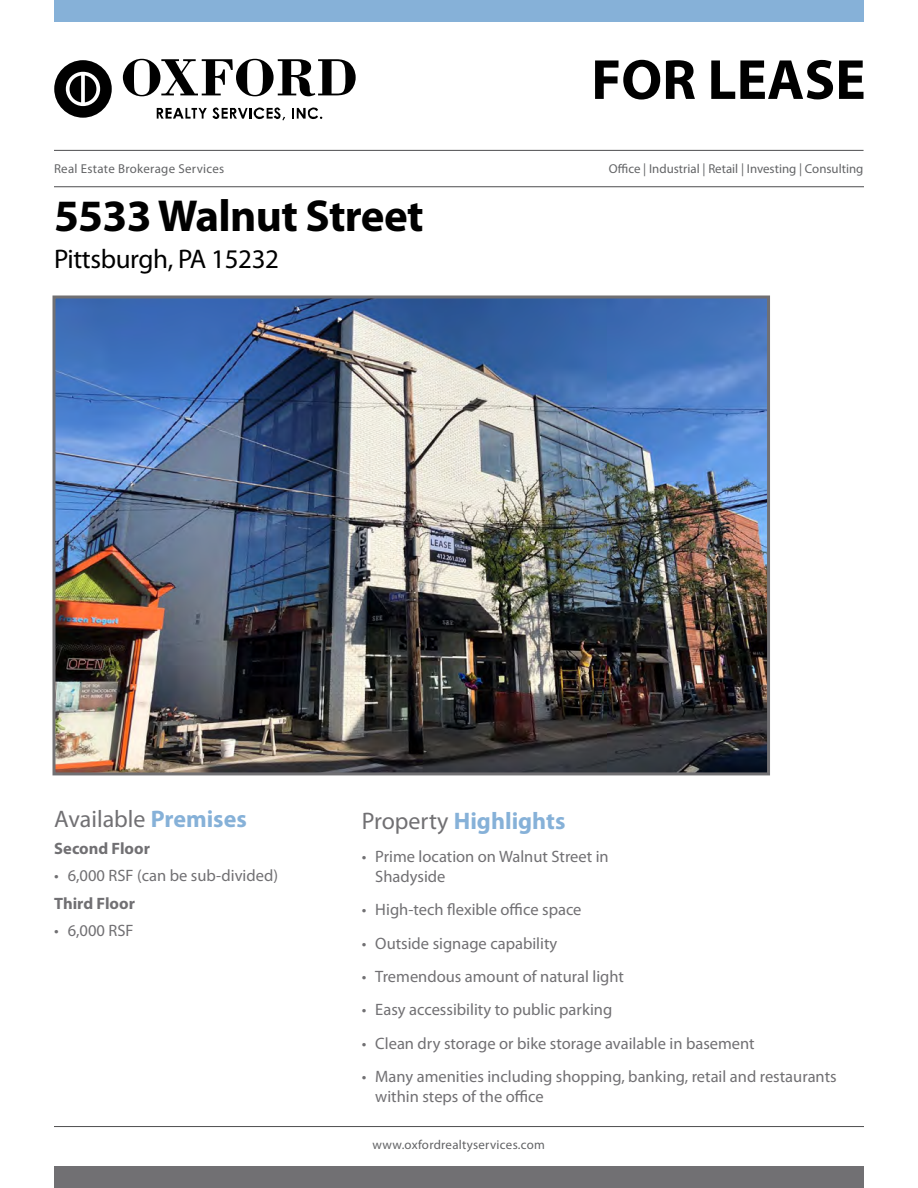
<style>
.page{position:relative;width:918px;height:1188px;background:#fff}
.page>*{position:absolute;margin:0;border:0;box-sizing:border-box;transform-origin:0 0}
.t1{font:700 57px "Myriad Pro";color:#000}
.t2{font:700 45px "Myriad Pro";letter-spacing:-.015em;color:#000}
.t3{font:27px "Myriad Pro";letter-spacing:-.015em;color:#000}
.t4{font:700 24px "Myriad Pro";color:#86b1d8}
.t5{font:24px "Myriad Pro";color:#717073}
.t6{font:16.5px/19.8px "Myriad Pro";color:#717073}
.t7{font:700 16.5px "Myriad Pro";color:#717073}
.t8{font:12.9px "Myriad Pro";letter-spacing:.015em;color:#636466}
.s1{font-weight:700;color:#86b1d8}
.s2{font-weight:400;color:#717073}
</style>
<div class="page">
<div style="left:54px;top:1166px;width:810px;height:22px;background:#717073"></div>
<div style="left:54px;top:0;width:810px;height:22px;background:#86b1d8"></div>
<svg style="left:54px;top:60px;width:58px;height:58px"></svg>
<svg style="left:123px;top:59px;width:233px;height:37px"></svg>
<svg style="left:157px;top:107px;width:128px;height:13px"></svg>
<svg style="left:292px;top:107px;width:30px;height:12px"></svg>
<hr style="left:54px;top:150px;width:810px;height:1px;background:#4d4d4f">
<hr style="left:54px;top:186px;width:810px;height:1px;background:#4d4d4f">
<hr style="left:54px;top:1126px;width:810px;height:1px;background:#4d4d4f">
<img style="left:56px;top:300px;width:710px;height:471px">
<div style="left:52px;top:296px;width:718px;height:479px;border:3px solid #717073"></div>
<h1 class="t1" style="left:591px;top:43px;width:276px">FOR LEASE</h1>
<p class="t8" style="left:54px;top:161px;width:172px">Real Estate Brokerage Services</p>
<p class="t8" style="left:609px;top:161px;width:256px">Office | Industrial | Retail | Investing | Consulting</p>
<h2 class="t2" style="left:54px;top:186px;width:371px">5533 Walnut Street</h2>
<h3 class="t3" style="left:54px;top:243px;width:226px">Pittsburgh, PA 15232</h3>
<h3 class="t5" style="left:54px;top:804px;width:194px">Available <span class="s1">Premises</span></h3>
<p class="t7" style="left:54px;top:838px;width:97px">Second Floor</p>
<p class="t6" style="left:54px;top:866px;width:225px">• 6,000 RSF (can be sub-divided)</p>
<p class="t7" style="left:54px;top:892px;width:82px">Third Floor</p>
<p class="t6" style="left:54px;top:920px;width:81px">• 6,000 RSF</p>
<h3 class="t4" style="left:362px;top:805px;width:205px"><span class="s2">Property</span> Highlights</h3>
<p class="t6" style="left:375px;top:847px;width:235px;text-indent:-13px">• Prime location on Walnut Street in<br>Shadyside</p>
<p class="t6" style="left:362px;top:900px;width:221px">• High-tech flexible office space</p>
<p class="t6" style="left:362px;top:933px;width:197px">• Outside signage capability</p>
<p class="t6" style="left:362px;top:966px;width:264px">• Tremendous amount of natural light</p>
<p class="t6" style="left:362px;top:1000px;width:252px">• Easy accessibility to public parking</p>
<p class="t6" style="left:362px;top:1033px;width:394px">• Clean dry storage or bike storage available in basement</p>
<p class="t6" style="left:375px;top:1066px;width:463px;text-indent:-13px">• Many amenities including shopping, banking, retail and restaurants within steps of the office</p>
<p class="t8" style="left:373px;top:1137px;width:174px">www.oxfordrealtyservices.com</p>
</div>
